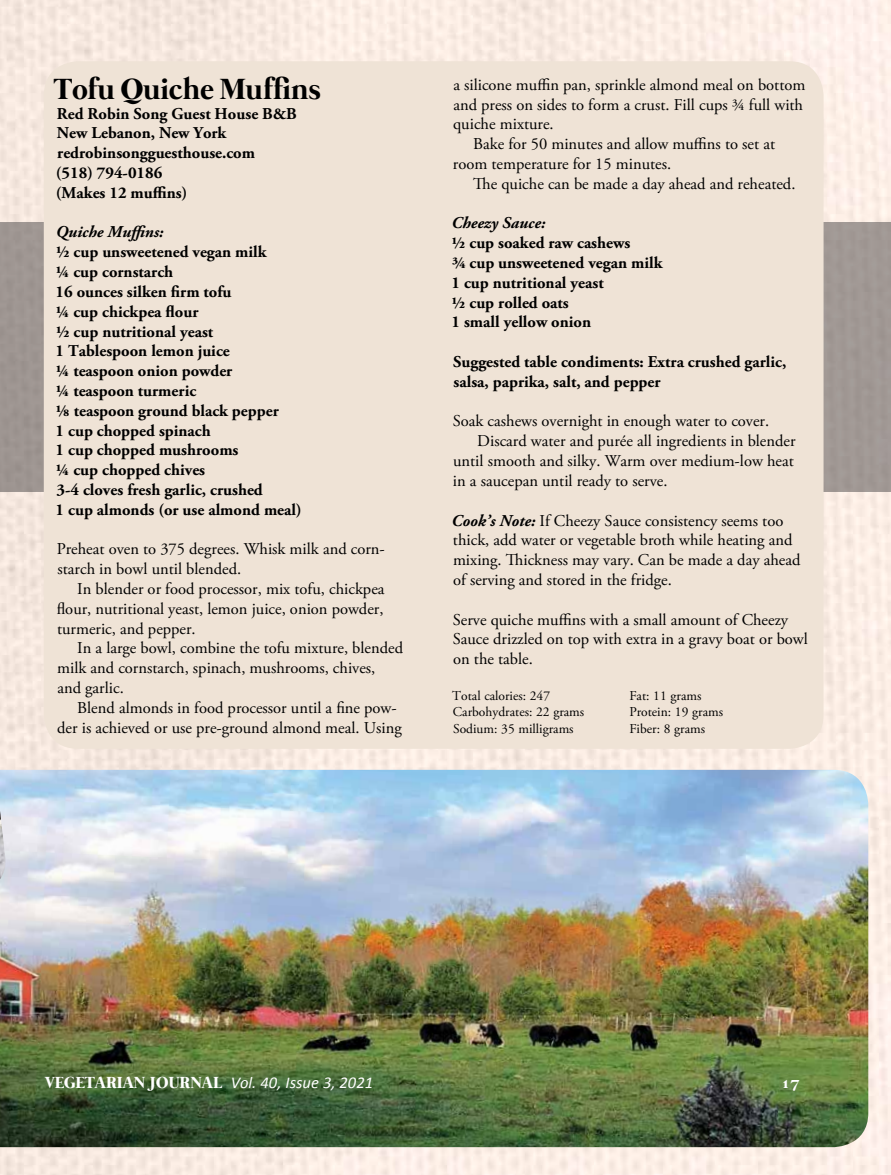
<style>
.page{position:relative;width:891px;height:1175px;background:#fff}
.page>*{position:absolute;margin:0;border:0;box-sizing:border-box;transform-origin:0 0}
.t1{font:700 30px "Mermaid";color:#000}
.t2{font:16.5px/19.8px "Adobe Garamond Pro";color:#000}
.t3{font:700 16.5px/19.8px "Adobe Garamond Pro";color:#000}
.t4{font:italic 16.5px "Calibri";color:#fff}
.t5{font:italic 700 16.5px "Adobe Garamond Pro";color:#000}
.t6{font:700 16.5px "Mermaid";color:#fff}
.t7{font:13.5px "Adobe Garamond Pro";color:#000}
.s1{font-weight:700;font-style:italic}
.s2{font-family:"Mermaid";font-weight:700;font-style:normal}
</style>
<div class="page">
<div style="left:0;top:223px;width:891px;height:269px;background:#a09793"></div>
<div style="left:44px;top:61px;width:780px;height:688px;background:#efe3d6;border-radius:34px"></div>
<img style="left:0;top:770px;width:868px;height:377px">
<img style="left:0;top:811px;width:6px;height:68px">
<h1 class="t1" style="left:54px;top:72px;width:268px">Tofu Quiche Muffins</h1>
<p class="t3" style="left:56px;top:104px;width:242px">Red Robin Song Guest House B&amp;B<br>New Lebanon, New York redrobinsongguesthouse.com<br>(518) 794-0186<br>(Makes 12 muffins)</p>
<p class="t5" style="left:56px;top:223px;width:109px">Quiche Muffins:</p>
<p class="t3" style="left:56px;top:242px;width:248px">1/2 cup unsweetened vegan milk<br>1/4 cup cornstarch<br>16 ounces silken firm tofu<br>1/4 cup chickpea flour<br>1/2 cup nutritional yeast<br>1 Tablespoon lemon juice<br>1/4 teaspoon onion powder<br>1/4 teaspoon turmeric<br>1/8 teaspoon ground black pepper<br>1 cup chopped spinach<br>1 cup chopped mushrooms<br>1/4 cup chopped chives<br>3-4 cloves fresh garlic, crushed<br>1 cup almonds (or use almond meal)</p>
<p class="t2" style="left:57px;top:540px;width:330px">Preheat oven to 375 degrees. Whisk milk and corn&shy;starch in bowl until blended.</p>
<p class="t2" style="left:57px;top:579px;width:329px;text-align:justify;text-indent:21px">In blender or food processor, mix tofu, chickpea flour, nutritional yeast, lemon juice, onion powder, turmeric, and pepper.</p>
<p class="t2" style="left:57px;top:639px;width:348px;text-indent:20px">In a large bowl, combine the tofu mixture, blended milk and cornstarch, spinach, mushrooms, chives, and garlic.</p>
<p class="t2" style="left:57px;top:698px;width:346px;text-indent:20px">Blend almonds in food processor until a fine pow&shy;der is achieved or use pre-ground almond meal. Using</p>
<p class="t2" style="left:453px;top:75px;width:354px">a silicone muffin pan, sprinkle almond meal on bottom</p>
<p class="t2" style="left:453px;top:95px;width:351px">and press on sides to form a crust. Fill cups 3/4 full with</p>
<p class="t2" style="left:453px;top:115px;width:102px">quiche mixture.</p>
<p class="t2" style="left:473px;top:135px;width:303px">Bake for 50 minutes and allow muffins to set at</p>
<p class="t2" style="left:453px;top:154px;width:220px">room temperature for 15 minutes.</p>
<p class="t2" style="left:473px;top:174px;width:324px">The quiche can be made a day ahead and reheated.</p>
<p class="t5" style="left:451px;top:214px;width:95px">Cheezy Sauce:</p>
<p class="t3" style="left:452px;top:233px;width:212px">1/2 cup soaked raw cashews<br>3/4 cup unsweetened vegan milk<br>1 cup nutritional yeast<br>1/2 cup rolled oats<br>1 small yellow onion</p>
<p class="t3" style="left:453px;top:352px;width:335px">Suggested table condiments: Extra crushed garlic, salsa, paprika, salt, and pepper</p>
<p class="t2" style="left:453px;top:412px;width:318px">Soak cashews overnight in enough water to cover.</p>
<p class="t2" style="left:477px;top:432px;width:320px">Discard water and purée all ingredients in blender</p>
<p class="t2" style="left:453px;top:451px;width:342px">until smooth and silky. Warm over medium-low heat</p>
<p class="t2" style="left:453px;top:471px;width:216px">in a saucepan until ready to serve.</p>
<p class="t2" style="left:451px;top:511px;width:351px"><span class="s1">Cook’s Note:</span> If Cheezy Sauce consistency seems too thick, add water or vegetable broth while heating and mixing. Thickness may vary. Can be made a day ahead of serving and stored in the fridge.</p>
<p class="t2" style="left:453px;top:610px;width:357px">Serve quiche muffins with a small amount of Cheezy<br>Sauce drizzled on top with extra in a gravy boat or bowl on the table.</p>
<p class="t7" style="left:452px;top:688px;width:99px">Total calories: 247</p>
<p class="t7" style="left:629px;top:688px;width:74px">Fat: 11 grams</p>
<p class="t7" style="left:453px;top:704px;width:133px">Carbohydrates: 22 grams</p>
<p class="t7" style="left:629px;top:704px;width:95px">Protein: 19 grams</p>
<p class="t7" style="left:453px;top:720px;width:122px">Sodium: 35 milligrams</p>
<p class="t7" style="left:629px;top:720px;width:77px">Fiber: 8 grams</p>
<p class="t4" style="left:45px;top:1071px;width:329px"><span class="s2">VEGETARIAN JOURNAL</span> Vol. 40, Issue 3, 2021</p>
<p class="t6" style="left:781px;top:1073px;width:20px">17</p>
</div>
